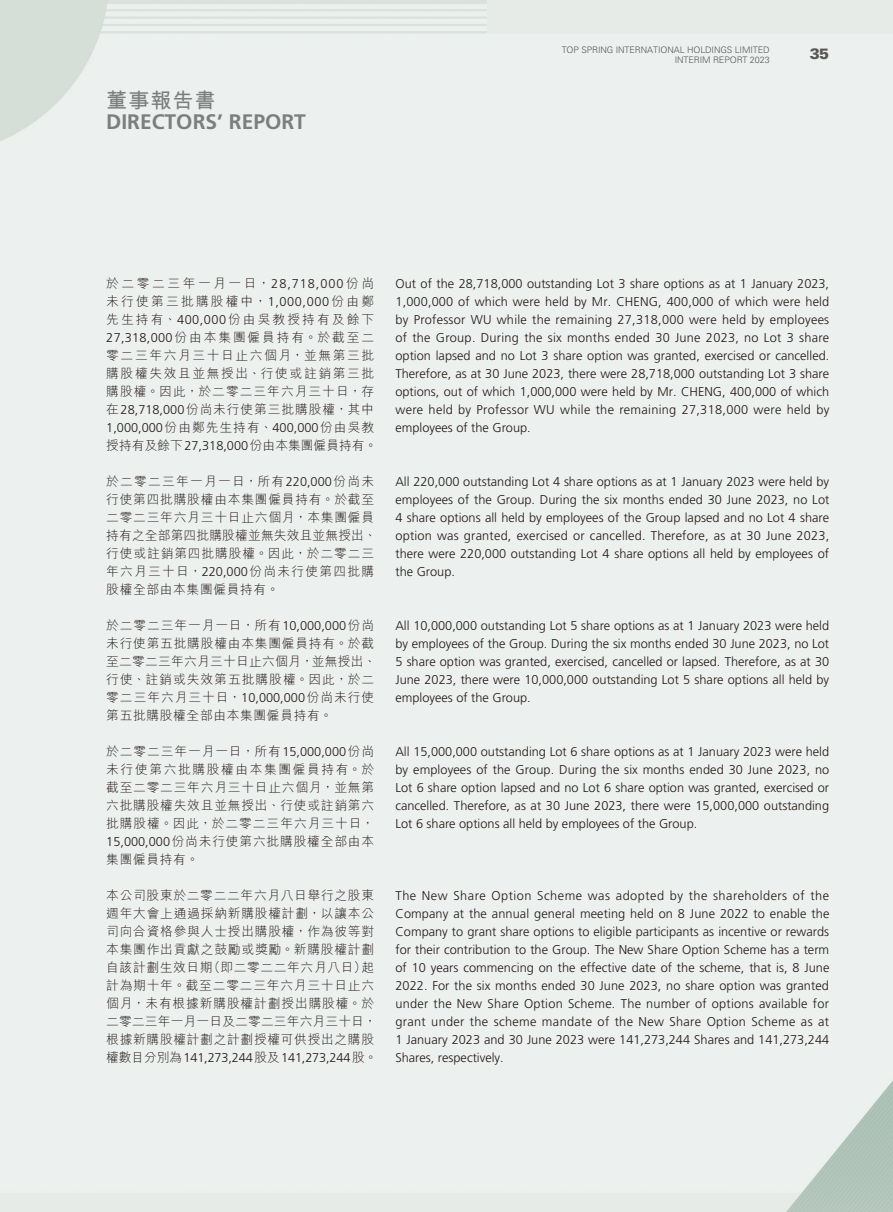
<style>
.page{position:relative;width:893px;height:1212px;background:#fff}
.page>*{position:absolute;margin:0;border:0;box-sizing:border-box;transform-origin:0 0}
.t1{font:700 21px "Frutiger LT Std";color:#7b7f7d}
.t2{font:700 21px "M Hei HK";letter-spacing:.05em;color:#7b7f7d}
.t3{font:900 15px "Univers LT Std";color:#595857}
.t4{font:300 12.75px/18px "Frutiger LT Std";color:#231916;text-align:justify}
.t5{font:300 12.75px/18px "M Hei HK";letter-spacing:.06em;color:#231916}
.t6{font:300 12.75px "M Hei HK";color:#231916}
.t7{font:300 9px/10.8px "Univers LT Std";letter-spacing:-.01em;color:#595857;text-align:right}
.s1{font-family:"Frutiger LT Std"}
.s2{font-family:"M Hei HK"}
</style>
<div class="page">
<h1 class="t2" style="left:106px;top:85px;width:177px">管理層討論及分析</h1>
<h1 class="t2" style="left:106px;top:85px;width:111px">董事報告書</h1>
<h1 class="t1" style="left:106px;top:109px;width:201px">DIRECTORS’ REPORT</h1>
<p class="t7" style="left:562px;top:44px;width:209px">TOP SPRING INTERNATIONAL HOLDINGS LIMITED<br>INTERIM REPORT 2023</p>
<p class="t3" style="left:810px;top:44px;width:21px">35</p>
<p class="t5" style="left:106px;top:274px;width:269px;text-align:justify">於二零二三年一月一日，<span class="s1">28,718,000</span>份尚未行使第三批購股權中，<span class="s1">1,000,000</span>份由鄭先生持有、<span class="s1">400,000</span>份由吳教授持有及餘下<span class="s1">27,318,000</span>份由本集團僱員持有。於截至二零二三年六月三十日止六個月，並無第三批購股權失效且並無授出、行使或註銷第三批購股權。因此，於二零二三年六月三十日，存在<span class="s1">28,718,000</span>份尚未行使第三批購股權，其中</p>
<p class="t4" style="left:106px;top:419px;width:269px">1,000,000<span class="s2">份由鄭先生持有、</span>400,000<span class="s2">份由吳教</span></p>
<p class="t6" style="left:106px;top:439px;width:273px">授持有及餘下<span class="s1">27,318,000</span>份由本集團僱員持有。</p>
<p class="t5" style="left:106px;top:472px;width:272px">於二零二三年一月一日，所有<span class="s1">220,000</span>份尚未行使第四批購股權由本集團僱員持有。於截至二零二三年六月三十日止六個月，本集團僱員持有之全部第四批購股權並無失效且並無授出、行使或註銷第四批購股權。因此，於二零二三年六月三十日，<span class="s1">220,000</span>份尚未行使第四批購股權全部由本集團僱員持有。</p>
<p class="t5" style="left:106px;top:616px;width:271px">於二零二三年一月一日，所有<span class="s1">10,000,000</span>份尚未行使第五批購股權由本集團僱員持有。於截至二零二三年六月三十日止六個月，並無授出、行使、註銷或失效第五批購股權。因此，於二零二三年六月三十日，<span class="s1">10,000,000</span>份尚未行使第五批購股權全部由本集團僱員持有。</p>
<p class="t5" style="left:106px;top:742px;width:269px;text-align:justify">於二零二三年一月一日，所有<span class="s1">15,000,000</span>份尚未行使第六批購股權由本集團僱員持有。於截至二零二三年六月三十日止六個月，並無第六批購股權失效且並無授出、行使或註銷第六批購股權。因此，於二零二三年六月三十日，<span class="s1">15,000,000</span>份尚未行使第六批購股權全部由本集團僱員持有。</p>
<p class="t5" style="left:106px;top:886px;width:272px">本公司股東於二零二二年六月八日舉行之股東週年大會上通過採納新購股權計劃，以讓本公司向合資格參與人士授出購股權，作為彼等對本集團作出貢獻之鼓勵或獎勵。新購股權計劃自該計劃生效日期（即二零二二年六月八日）起計為期十年。截至二零二三年六月三十日止六個月，未有根據新購股權計劃授出購股權。於二零二三年一月一日及二零二三年六月三十日，根據新購股權計劃之計劃授權可供授出之購股</p>
<p class="t4" style="left:106px;top:1049px;width:273px"><span class="s2">權數目分別為</span>141,273,244<span class="s2">股及</span>141,273,244<span class="s2">股。</span></p>
<p class="t4" style="left:395px;top:275px;width:435px">Out of the 28,718,000 outstanding Lot 3 share options as at 1 January 2023, 1,000,000 of which were held by Mr. CHENG, 400,000 of which were held by Professor WU while the remaining 27,318,000 were held by employees of the Group. During the six months ended 30 June 2023, no Lot 3 share option lapsed and no Lot 3 share option was granted, exercised or cancelled.<br>Therefore, as at 30 June 2023, there were 28,718,000 outstanding Lot 3 share options, out of which 1,000,000 were held by Mr. CHENG, 400,000 of which were held by Professor WU while the remaining 27,318,000 were held by employees of the Group.</p>
<p class="t4" style="left:395px;top:473px;width:435px">All 220,000 outstanding Lot 4 share options as at 1 January 2023 were held by employees of the Group. During the six months ended 30 June 2023, no Lot 4 share options all held by employees of the Group lapsed and no Lot 4 share option was granted, exercised or cancelled. Therefore, as at 30 June 2023, there were 220,000 outstanding Lot 4 share options all held by employees of the Group.</p>
<p class="t4" style="left:395px;top:617px;width:435px">All 10,000,000 outstanding Lot 5 share options as at 1 January 2023 were held by employees of the Group. During the six months ended 30 June 2023, no Lot 5 share option was granted, exercised, cancelled or lapsed. Therefore, as at 30<br>June 2023, there were 10,000,000 outstanding Lot 5 share options all held by employees of the Group.</p>
<p class="t4" style="left:395px;top:743px;width:435px">All 15,000,000 outstanding Lot 6 share options as at 1 January 2023 were held by employees of the Group. During the six months ended 30 June 2023, no Lot 6 share option lapsed and no Lot 6 share option was granted, exercised or cancelled. Therefore, as at 30 June 2023, there were 15,000,000 outstanding Lot 6 share options all held by employees of the Group.</p>
<p class="t4" style="left:395px;top:887px;width:435px">The New Share Option Scheme was adopted by the shareholders of the Company at the annual general meeting held on 8 June 2022 to enable the Company to grant share options to eligible participants as incentive or rewards for their contribution to the Group. The New Share Option Scheme has a term of 10 years commencing on the effective date of the scheme, that is, 8 June 2022. For the six months ended 30 June 2023, no share option was granted under the New Share Option Scheme. The number of options available for grant under the scheme mandate of the New Share Option Scheme as at 1 January 2023 and 30 June 2023 were 141,273,244 Shares and 141,273,244<br>Shares, respectively.</p>
</div>
